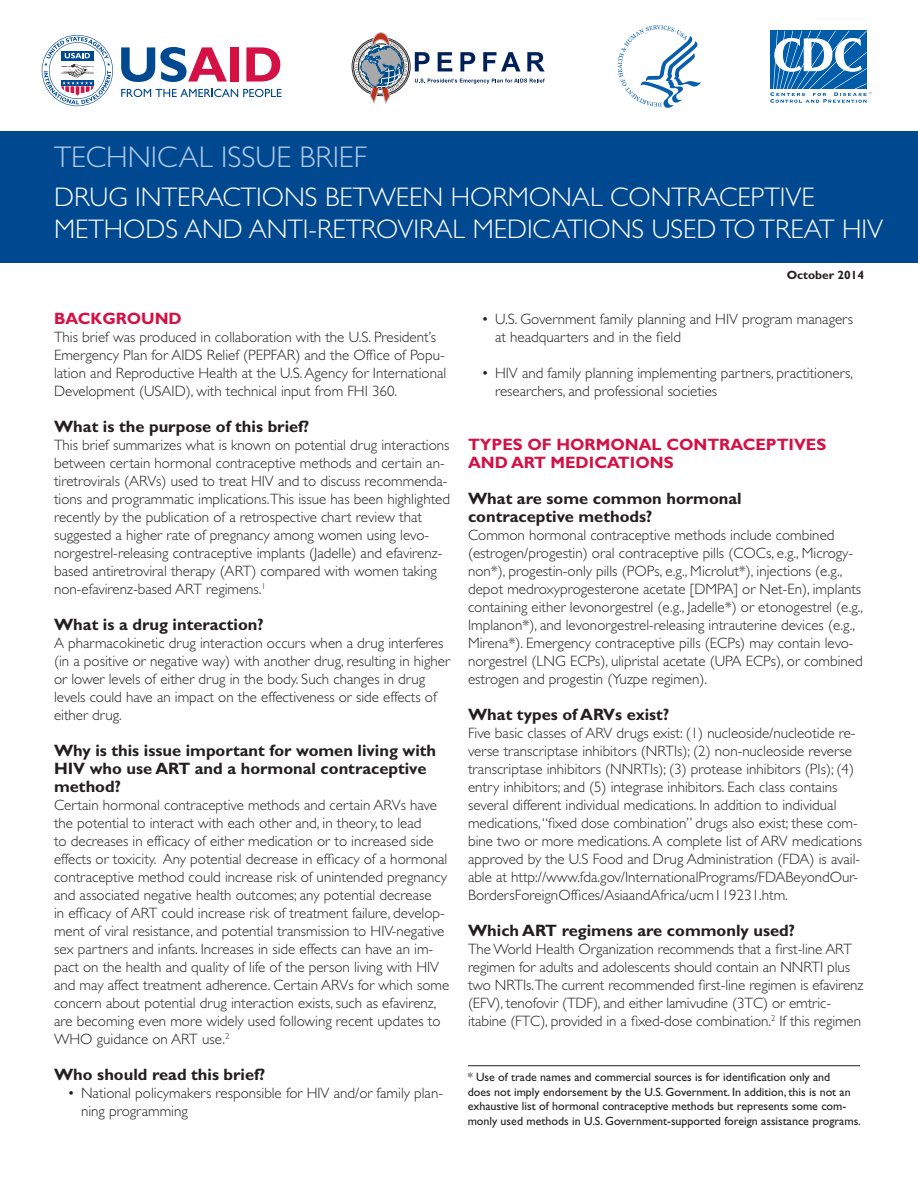
<style>
.page{position:relative;width:918px;height:1188px;background:#fff}
.page>*{position:absolute;margin:0;border:0;box-sizing:border-box;transform-origin:0 0}
.t1{font:300 30px "Gill Sans";color:#b0cbea}
.t2{font:300 27px/32.4px "Gill Sans";color:#fff}
.t3{font:700 16.5px/18px "Gill Sans";color:#231f20}
.t4{font:700 16.5px/18px "Gill Sans";color:#d31145}
.t5{font:300 15px/18px "Gill Sans";color:#231f20}
.t6{font:12px/14.4px "Gill Sans";color:#231f20}
.t7{font:700 12px "Gill Sans";color:#231f20}
</style>
<div class="page">
<svg style="left:121px;top:47px;width:106px;height:35px"></svg>
<div style="left:231px;top:47px;width:8px;height:35px;background:#d31145"></div>
<svg style="left:246px;top:47px;width:34px;height:35px"></svg>
<svg style="left:121px;top:89px;width:161px;height:8px"></svg>
<svg style="left:42px;top:35px;width:71px;height:71px"></svg>
<div style="left:0;top:131px;width:918px;height:131px;background:#004990"></div>
<svg style="left:415px;top:52px;width:15px;height:19px"></svg>
<svg style="left:438px;top:52px;width:14px;height:19px"></svg>
<svg style="left:460px;top:52px;width:15px;height:19px"></svg>
<svg style="left:483px;top:52px;width:37px;height:19px"></svg>
<svg style="left:527px;top:52px;width:18px;height:19px"></svg>
<svg style="left:415px;top:79px;width:130px;height:5px"></svg>
<svg style="left:355px;top:32px;width:52px;height:72px"></svg>
<svg style="left:618px;top:25px;width:83px;height:83px"></svg>
<div style="left:768px;top:29px;width:100px;height:76px;background:linear-gradient(to right,#fff,#fff)"></div>
<svg style="left:770px;top:31px;width:101px;height:72px"></svg>
<hr style="left:468px;top:1065px;width:392px;height:1px;background:#231f20">
<h1 class="t1" style="left:54px;top:146px;width:314px">TECHNICAL ISSUE BRIEF</h1>
<h1 class="t2" style="left:54px;top:184px;width:831px">DRUG INTERACTIONS BETWEEN HORMONAL CONTRACEPTIVE<br>METHODS AND ANTI-RETROVIRAL MEDICATIONS USED TO TREAT HIV</h1>
<p class="t7" style="left:787px;top:271px;width:79px">October 2014</p>
<h2 class="t4" style="left:54px;top:311px;width:129px">BACKGROUND</h2>
<p class="t5" style="left:54px;top:330px;width:394px">This brief was produced in collaboration with the U.S. President’s Emergency Plan for AIDS Relief (PEPFAR) and the Office of Popu&shy;lation and Reproductive Health at the U.S. Agency for International Development (USAID), with technical input from FHI 360.</p>
<p class="t3" style="left:54px;top:419px;width:257px">What is the purpose of this brief?</p>
<p class="t5" style="left:54px;top:438px;width:397px">This brief summarizes what is known on potential drug interactions between certain hormonal contraceptive methods and certain an&shy;tiretrovirals (ARVs) used to treat HIV and to discuss recommenda&shy;tions and programmatic implications.This issue has been highlighted recently by the publication of a retrospective chart review that suggested a higher rate of pregnancy among women using levo&shy;norgestrel-releasing contraceptive implants (Jadelle) and efavirenz&shy;based antiretroviral therapy (ART) compared with women taking non-efavirenz-based ART regimens.<sup>1</sup></p>
<p class="t3" style="left:54px;top:617px;width:211px">What is a drug interaction?</p>
<p class="t5" style="left:54px;top:636px;width:398px">A pharmacokinetic drug interaction occurs when a drug interferes (in a positive or negative way) with another drug, resulting in higher or lower levels of either drug in the body. Such changes in drug levels could have an impact on the effectiveness or side effects of either drug.</p>
<p class="t3" style="left:54px;top:743px;width:384px">Why is this issue important for women living with<br>HIV who use ART and a hormonal contraceptive method?</p>
<p class="t5" style="left:54px;top:798px;width:397px">Certain hormonal contraceptive methods and certain ARVs have the potential to interact with each other and, in theory, to lead<br>to decreases in efficacy of either medication or to increased side effects or toxicity. Any potential decrease in efficacy of a hormonal contraceptive method could increase risk of unintended pregnancy and associated negative health outcomes; any potential decrease<br>in efficacy of ART could increase risk of treatment failure, develop&shy;ment of viral resistance, and potential transmission to HIV-negative sex partners and infants. Increases in side effects can have an im&shy;pact on the health and quality of life of the person living with HIV and may affect treatment adherence. Certain ARVs for which some concern about potential drug interaction exists, such as efavirenz, are becoming even more widely used following recent updates to WHO guidance on ART use.<sup>2</sup></p>
<p class="t3" style="left:54px;top:1067px;width:213px">Who should read this brief?</p>
<p class="t5" style="left:81px;top:1086px;width:364px;text-indent:-14px">• National policymakers responsible for HIV and/or family plan&shy;ning programming</p>
<p class="t5" style="left:495px;top:312px;width:360px;text-indent:-14px">• U.S. Government family planning and HIV program managers at headquarters and in the field</p>
<p class="t5" style="left:495px;top:366px;width:360px;text-indent:-14px">• HIV and family planning implementing partners, practitioners, researchers, and professional societies</p>
<h2 class="t4" style="left:468px;top:437px;width:360px">TYPES OF HORMONAL CONTRACEPTIVES<br>AND ART MEDICATIONS</h2>
<p class="t3" style="left:468px;top:491px;width:275px">What are some common hormonal contraceptive methods?</p>
<p class="t5" style="left:468px;top:528px;width:397px">Common hormonal contraceptive methods include combined (estrogen/progestin) oral contraceptive pills (COCs, e.g., Microgy&shy;non*), progestin-only pills (POPs, e.g., Microlut*), injections (e.g., depot medroxyprogesterone acetate [DMPA] or Net-En), implants containing either levonorgestrel (e.g., Jadelle*) or etonogestrel (e.g., Implanon*), and levonorgestrel-releasing intrauterine devices (e.g., Mirena*). Emergency contraceptive pills (ECPs) may contain levo&shy;norgestrel (LNG ECPs), ulipristal acetate (UPA ECPs), or combined estrogen and progestin (Yuzpe regimen).</p>
<p class="t3" style="left:468px;top:707px;width:203px">What types of ARVs exist?</p>
<p class="t5" style="left:468px;top:726px;width:396px">Five basic classes of ARV drugs exist: (1) nucleoside/nucleotide re&shy;verse transcriptase inhibitors (NRTIs); (2) non-nucleoside reverse transcriptase inhibitors (NNRTIs); (3) protease inhibitors (PIs); (4) entry inhibitors; and (5) integrase inhibitors. Each class contains several different individual medications. In addition to individual medications, “fixed dose combination” drugs also exist; these com&shy;bine two or more medications. A complete list of ARV medications approved by the U.S Food and Drug Administration (FDA) is avail&shy;able at http://www.fda.gov/InternationalPrograms/FDABeyondOur-BordersForeignOffices/AsiaandAfrica/ucm119231.htm.</p>
<p class="t3" style="left:468px;top:923px;width:328px">Which ART regimens are commonly used?</p>
<p class="t5" style="left:468px;top:942px;width:397px">The World Health Organization recommends that a first-line ART regimen for adults and adolescents should contain an NNRTI plus two NRTIs.The current recommended first-line regimen is efavirenz (EFV), tenofovir (TDF), and either lamivudine (3TC) or emtric&shy;itabine (FTC), provided in a fixed-dose combination.<sup>2</sup> If this regimen</p>
<p class="t6" style="left:468px;top:1072px;width:395px">* Use of trade names and commercial sources is for identification only and<br>does not imply endorsement by the U.S. Government. In addition, this is not an exhaustive list of hormonal contraceptive methods but represents some com&shy;monly used methods in U.S. Government-supported foreign assistance programs.</p>
</div>
